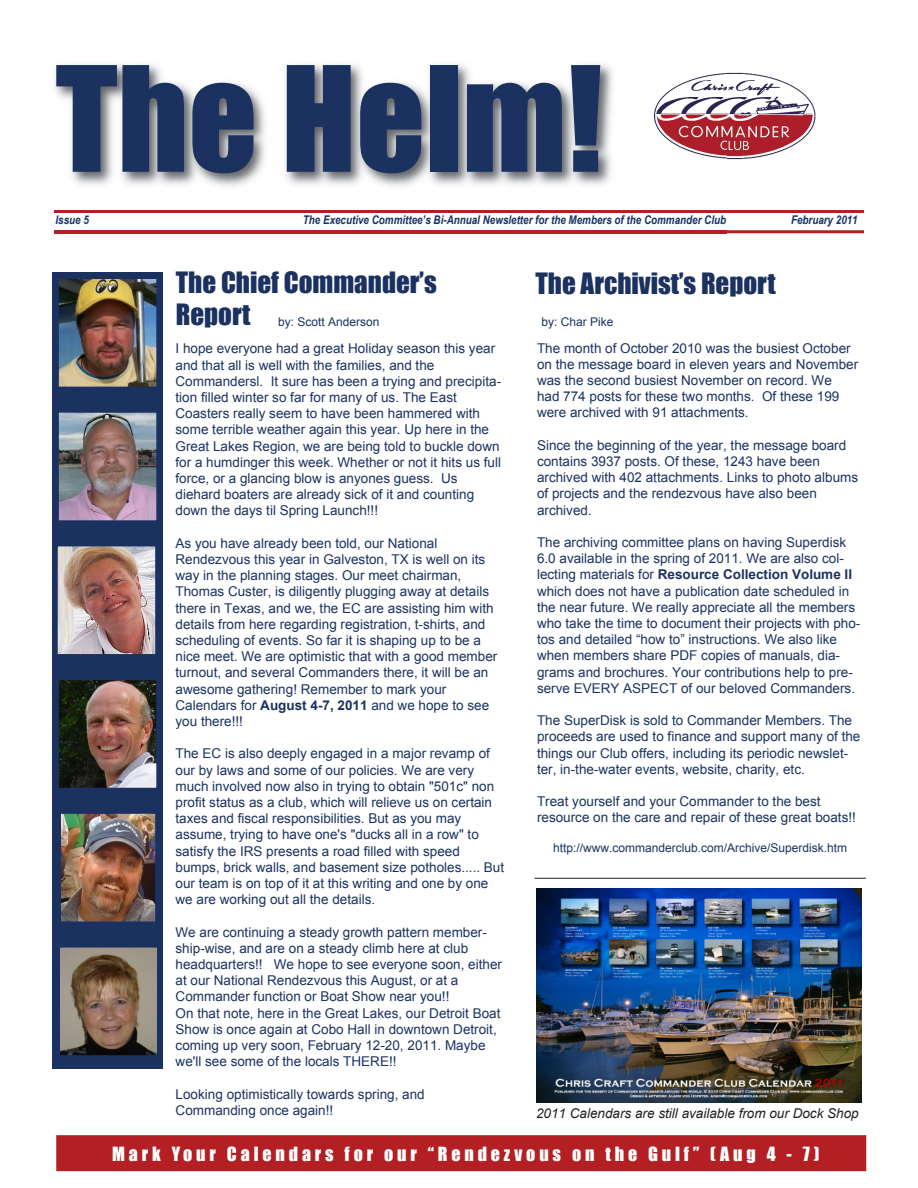
<style>
.page{position:relative;width:918px;height:1188px;background:#fff}
.page>*{position:absolute;margin:0;border:0;box-sizing:border-box;transform-origin:0 0}
.t1{font:135px "Impact";color:#1b3260}
.t2{font:27px/32.4px "Impact";color:#1b3260}
.t3{font:18px "Impact";letter-spacing:.215em;color:#fff}
.t4{font:13.5px/16.2px "Arial";color:#1b3260}
.t5{font:italic 13.5px "Arial";color:#231f20}
.t6{font:italic 700 12px "Arial Narrow";color:#1b3260}
.t7{font:12px "Arial";color:#1b3260}
.s1{font-weight:700}
</style>
<div class="page">
<div style="left:53px;top:272px;width:110px;height:796px;background:#1b3260"></div>
<hr style="left:54px;top:230px;width:810px;height:3px;background:#b31f23">
<hr style="left:54px;top:210px;width:810px;height:3px;background:#b31f23">
<img style="left:54px;top:64px;width:672px;height:170px">
<img style="left:54px;top:230px;width:672px;height:3px">
<img style="left:54px;top:210px;width:672px;height:3px">
<div style="left:56px;top:1135px;width:810px;height:36px;background:#b31f23"></div>
<img style="left:652px;top:71px;width:164px;height:89px">
<img style="left:60px;top:281px;width:95px;height:104px">
<div style="left:57px;top:278px;width:101px;height:110px;border:2px solid #1b3260"></div>
<img style="left:60px;top:414px;width:95px;height:105px">
<div style="left:57px;top:411px;width:101px;height:111px;border:2px solid #1b3260"></div>
<img style="left:59px;top:548px;width:95px;height:105px">
<div style="left:56px;top:545px;width:101px;height:111px;border:2px solid #1b3260"></div>
<img style="left:60px;top:682px;width:95px;height:104px">
<div style="left:57px;top:679px;width:101px;height:110px;border:2px solid #1b3260"></div>
<img style="left:61px;top:949px;width:95px;height:105px">
<div style="left:58px;top:946px;width:101px;height:111px;border:2px solid #1b3260"></div>
<img style="left:61px;top:815px;width:93px;height:105px">
<div style="left:56px;top:812px;width:101px;height:111px;border:2px solid #1b3260"></div>
<hr style="left:534px;top:878px;width:332px;height:1px;background:#231f20">
<img style="left:537px;top:889px;width:324px;height:213px">
<h1 class="t1" style="left:56px;top:36px;width:549px">The Helm!</h1>
<p class="t6" style="left:56px;top:213px;width:35px">Issue 5</p>
<p class="t6" style="left:303px;top:213px;width:425px">The Executive Committee’s Bi-Annual Newsletter for the Members of the Commander Club</p>
<p class="t6" style="left:791px;top:213px;width:68px">February 2011</p>
<h2 class="t2" style="left:176px;top:266px;width:262px">The Chief Commander’s<br>Report</h2>
<h2 class="t2" style="left:536px;top:267px;width:242px">The Archivist’s Report</h2>
<p class="t7" style="left:278px;top:315px;width:103px">by: Scott Anderson</p>
<p class="t7" style="left:541px;top:315px;width:74px">by: Char Pike</p>
<p class="t4" style="left:176px;top:341px;width:327px">I hope everyone had a great Holiday season this year and that all is well with the families, and the Commandersl. It sure has been a trying and precipita&shy;tion filled winter so far for many of us. The East Coasters really seem to have been hammered with some terrible weather again this year. Up here in the Great Lakes Region, we are being told to buckle down for a humdinger this week. Whether or not it hits us full force, or a glancing blow is anyones guess. Us diehard boaters are already sick of it and counting down the days til Spring Launch!!!</p>
<p class="t4" style="left:176px;top:535px;width:323px">As you have already been told, our National Rendezvous this year in Galveston, TX is well on its way in the planning stages. Our meet chairman, Thomas Custer, is diligently plugging away at details there in Texas, and we, the EC are assisting him with details from here regarding registration, t-shirts, and scheduling of events. So far it is shaping up to be a nice meet. We are optimistic that with a good member turnout, and several Commanders there, it will be an awesome gathering! Remember to mark your Calendars for <span class="s1">August 4-7, 2011</span> and we hope to see you there!!!</p>
<p class="t4" style="left:176px;top:746px;width:330px">The EC is also deeply engaged in a major revamp of our by laws and some of our policies. We are very much involved now also in trying to obtain "501c" non profit status as a club, which will relieve us on certain taxes and fiscal responsibilities. But as you may assume, trying to have one's "ducks all in a row" to satisfy the IRS presents a road filled with speed bumps, brick walls, and basement size potholes..... But our team is on top of it at this writing and one by one we are working out all the details.</p>
<p class="t4" style="left:176px;top:924px;width:328px">We are continuing a steady growth pattern member&shy;ship-wise, and are on a steady climb here at club headquarters!! We hope to see everyone soon, either at our National Rendezvous this August, or at a Commander function or Boat Show near you!!<br>On that note, here in the Great Lakes, our Detroit Boat Show is once again at Cobo Hall in downtown Detroit, coming up very soon, February 12-20, 2011. Maybe we'll see some of the locals THERE!!</p>
<p class="t4" style="left:176px;top:1086px;width:251px">Looking optimistically towards spring, and<br>Commanding once again!!</p>
<p class="t4" style="left:537px;top:340px;width:323px">The month of October 2010 was the busiest October on the message board in eleven years and November was the second busiest November on record. We<br>had 774 posts for these two months. Of these 199 were archived with 91 attachments.</p>
<p class="t4" style="left:537px;top:437px;width:323px">Since the beginning of the year, the message board contains 3937 posts. Of these, 1243 have been archived with 402 attachments. Links to photo albums of projects and the rendezvous have also been archived.</p>
<p class="t4" style="left:537px;top:534px;width:325px">The archiving committee plans on having Superdisk 6.0 available in the spring of 2011. We are also col&shy;lecting materials for <span class="s1">Resource Collection Volume II </span>which does not have a publication date scheduled in the near future. We really appreciate all the members who take the time to document their projects with pho&shy;tos and detailed “how to” instructions. We also like when members share PDF copies of manuals, dia&shy;grams and brochures. Your contributions help to pre&shy;serve EVERY ASPECT of our beloved Commanders.</p>
<p class="t4" style="left:537px;top:712px;width:325px">The SuperDisk is sold to Commander Members. The proceeds are used to finance and support many of the things our Club offers, including its periodic newslet&shy;ter, in-the-water events, website, charity, etc.</p>
<p class="t4" style="left:537px;top:793px;width:320px">Treat yourself and your Commander to the best resource on the care and repair of these great boats!!</p>
<p class="t7" style="left:553px;top:841px;width:296px">http://www.commanderclub.com/Archive/Superdisk.htm</p>
<p class="t5" style="left:536px;top:1106px;width:324px">2011 Calendars are still available from our Dock Shop</p>
<h3 class="t3" style="left:112px;top:1143px;width:709px">Mark Your Calendars for our “Rendezvous on the Gulf” (Aug 4 - 7)</h3>
</div>
